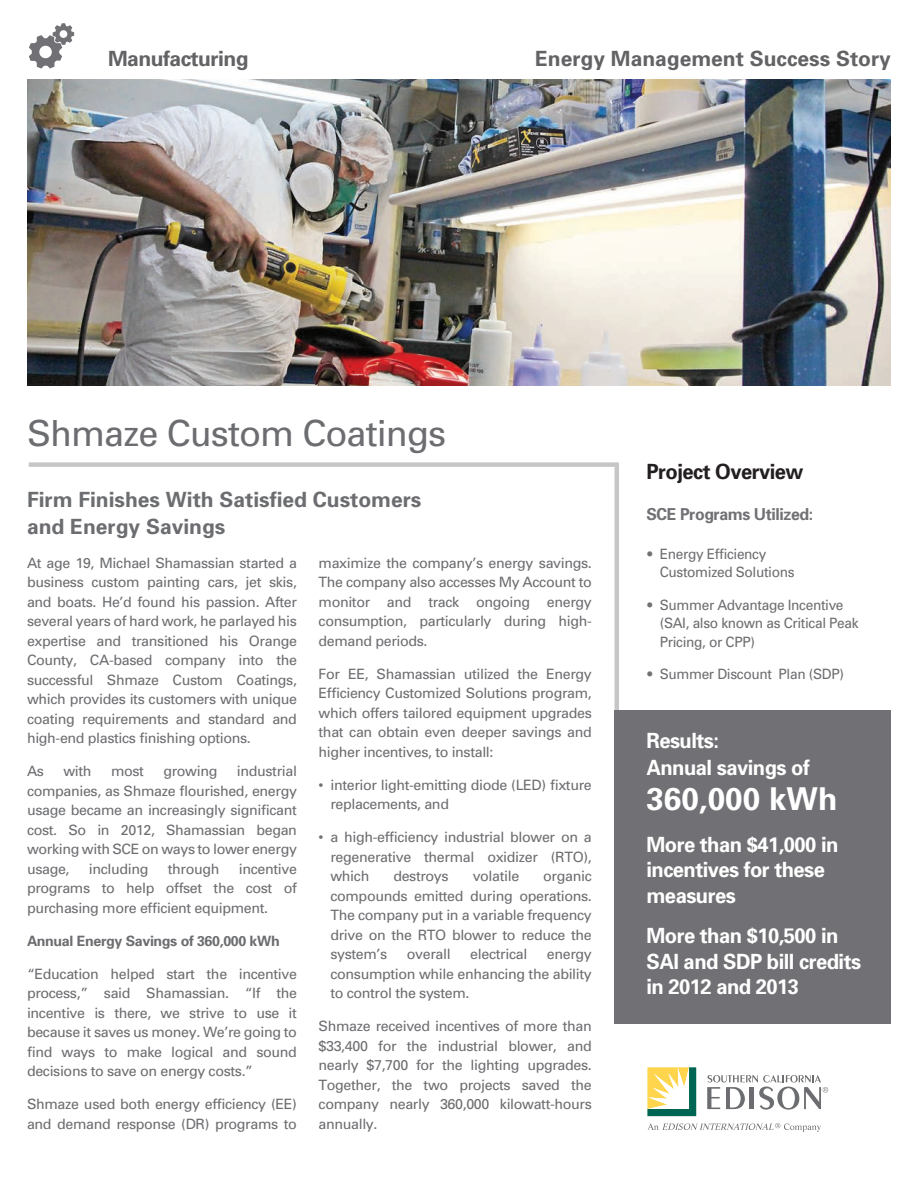
<style>
.page{position:relative;width:918px;height:1188px;background:#fff}
.page>*{position:absolute;margin:0;border:0;box-sizing:border-box;transform-origin:0 0}
.t1{font:36px "Univers";letter-spacing:-.025em;color:#6c6d70}
.t2{font:700 31.5px "Univers";color:#fff}
.t3{font:700 21px/25.5px "Univers";letter-spacing:-.025em;color:#fff;scale:.96 1}
.t4{font:700 21px/27px "Univers";color:#6c6d70}
.t5{font:700 21px "Univers";color:#636366}
.t6{font:700 21px "Univers";letter-spacing:-.025em;color:#231f20;scale:.96 1}
.t7{font:700 21px "Univers";letter-spacing:-.025em;color:#636366}
.t8{font:700 16.5px "Univers";letter-spacing:-.025em;color:#717074;scale:.96 1}
.LI_Title{font:14.25px/19.5px "Univers";letter-spacing:-.025em;color:#6c6d70;text-align:justify}
.LI_Title-2{font:14.25px/18.8px "Univers";letter-spacing:-.025em;color:#6c6d70;scale:.96 1}
.t9{font:700 14.25px "Univers";letter-spacing:-.025em;color:#6c6d70}
.LI_Label{font:900 14.25px "Univers";color:#717074;scale:.96 1}
.LI_Label-2{font:14.25px "Univers";color:#6c6d70}
</style>
<div class="page">
<hr style="left:615px;top:465px;width:4px;height:473px;background:#c6c6c9">
<div style="left:615px;top:711px;width:276px;height:313px;background:#717074"></div>
<div style="left:29px;top:462px;width:590px;height:5px;background:#c6c6c9"></div>
<svg style="left:29px;top:23px;width:45px;height:46px"></svg>
<img style="left:27px;top:80px;width:864px;height:306px">
<svg style="left:647px;top:1067px;width:49px;height:49px"></svg>
<svg style="left:707px;top:1075px;width:121px;height:35px"></svg>
<svg style="left:648px;top:1123px;width:173px;height:9px"></svg>
<p class="t7" style="left:108px;top:46px;width:142px">Manufacturing</p>
<p class="t5" style="left:535px;top:46px;width:357px">Energy Management Success Story</p>
<h1 class="t1" style="left:27px;top:412px;width:421px">Shmaze Custom Coatings</h1>
<h2 class="t4" style="left:27px;top:486px;width:396px">Firm Finishes With Satisfied Customers and Energy Savings</h2>
<p class="LI_Title" style="left:27px;top:553px;width:272px">At age 19, Michael Shamassian started a business custom painting cars, jet skis, and boats. He’d found his passion. After several years of hard work, he parlayed his expertise and transitioned his Orange County, CA-based company into the successful Shmaze Custom Coatings, which provides its customers with unique coating requirements and standard and high-end plastics finishing options.</p>
<p class="LI_Title" style="left:27px;top:762px;width:19px">As</p>
<p class="LI_Title" style="left:63px;top:762px;width:30px">with</p>
<p class="LI_Title" style="left:111px;top:762px;width:34px">most</p>
<p class="LI_Title" style="left:163px;top:762px;width:56px">growing</p>
<p class="LI_Title" style="left:319px;top:553px;width:275px">maximize the company’s energy savings.<br>The company also accesses My Account to monitor and track ongoing energy consumption, particularly during high&shy;demand periods.</p>
<p class="LI_Title" style="left:319px;top:664px;width:275px">For EE, Shamassian utilized the Energy Efficiency Customized Solutions program, which offers tailored equipment upgrades that can obtain even deeper savings and higher incentives, to install:</p>
<p class="LI_Label-2" style="left:319px;top:776px;width:6px">•</p>
<p class="LI_Title" style="left:330px;top:775px;width:263px">interior light-emitting diode (LED) fixture replacements, and</p>
<p class="LI_Label-2" style="left:319px;top:829px;width:6px">•</p>
<p class="LI_Title" style="left:330px;top:828px;width:263px">a high-efficiency industrial blower on a regenerative thermal oxidizer (RTO), which</p>
<p class="LI_Title" style="left:27px;top:762px;width:272px;text-indent:210px">industrial companies, as Shmaze flourished, energy usage became an increasingly significant cost. So in 2012, Shamassian began working with SCE on ways to lower energy usage,</p>
<p class="LI_Title" style="left:27px;top:859px;width:271px;text-indent:212px">incentive programs to help offset the cost of purchasing more efficient equipment.</p>
<h3 class="t9" style="left:27px;top:932px;width:254px">Annual Energy Savings of 360,000 kWh</h3>
<p class="LI_Title" style="left:27px;top:964px;width:272px">“Education helped start the incentive process,” said Shamassian. “If the incentive is there, we strive to use it because it saves us money. We’re going to find ways to make logical and sound decisions to save on energy costs.”</p>
<p class="LI_Title" style="left:27px;top:1095px;width:271px">Shmaze used both energy efficiency (EE) and demand response (DR) programs to</p>
<p class="LI_Title" style="left:89px;top:859px;width:61px">including</p>
<p class="LI_Title" style="left:168px;top:859px;width:53px">through</p>
<p class="LI_Title" style="left:330px;top:867px;width:263px;text-indent:213px">organic compounds emitted during operations.<br>The company put in a variable frequency drive on the RTO blower to reduce the system’s</p>
<p class="LI_Title" style="left:393px;top:867px;width:57px">destroys</p>
<p class="LI_Title" style="left:473px;top:867px;width:48px">volatile</p>
<p class="LI_Title" style="left:407px;top:945px;width:45px">overall</p>
<p class="LI_Title" style="left:470px;top:945px;width:58px">electrical</p>
<p class="LI_Title" style="left:330px;top:945px;width:263px;text-indent:216px">energy consumption while enhancing the ability to control the system.</p>
<p class="LI_Title" style="left:319px;top:1017px;width:275px">Shmaze received incentives of more than $33,400 for the industrial blower, and nearly $7,700 for the lighting upgrades.<br>Together, the two projects saved the company nearly 360,000 kilowatt-hours annually.</p>
<h2 class="t6" style="left:646px;top:459px;width:165px">Project Overview</h2>
<h3 class="t8" style="left:646px;top:504px;width:175px">SCE Programs Utilized:</h3>
<p class="LI_Label" style="left:646px;top:545px;width:9px">•</p>
<p class="LI_Title-2" style="left:660px;top:544px;width:142px">Energy Efficiency<br>Customized Solutions</p>
<p class="LI_Label" style="left:646px;top:596px;width:9px">•</p>
<p class="LI_Title-2" style="left:660px;top:595px;width:209px">Summer Advantage Incentive (SAI, also known as Critical Peak<br>Pricing, or CPP)</p>
<p class="LI_Label" style="left:646px;top:665px;width:9px">•</p>
<p class="LI_Title-2" style="left:660px;top:665px;width:193px">Summer Discount Plan (SDP)</p>
<p class="t3" style="left:646px;top:727px;width:172px;line-height:27px">Results:<br>Annual savings of</p>
<p class="t2" style="left:646px;top:780px;width:192px">360,000 kWh</p>
<p class="t3" style="left:646px;top:831px;width:202px">More than $41,000 in incentives for these measures</p>
<p class="t3" style="left:646px;top:923px;width:225px">More than $10,500 in<br>SAI and SDP bill credits in 2012 and 2013</p>
</div>
